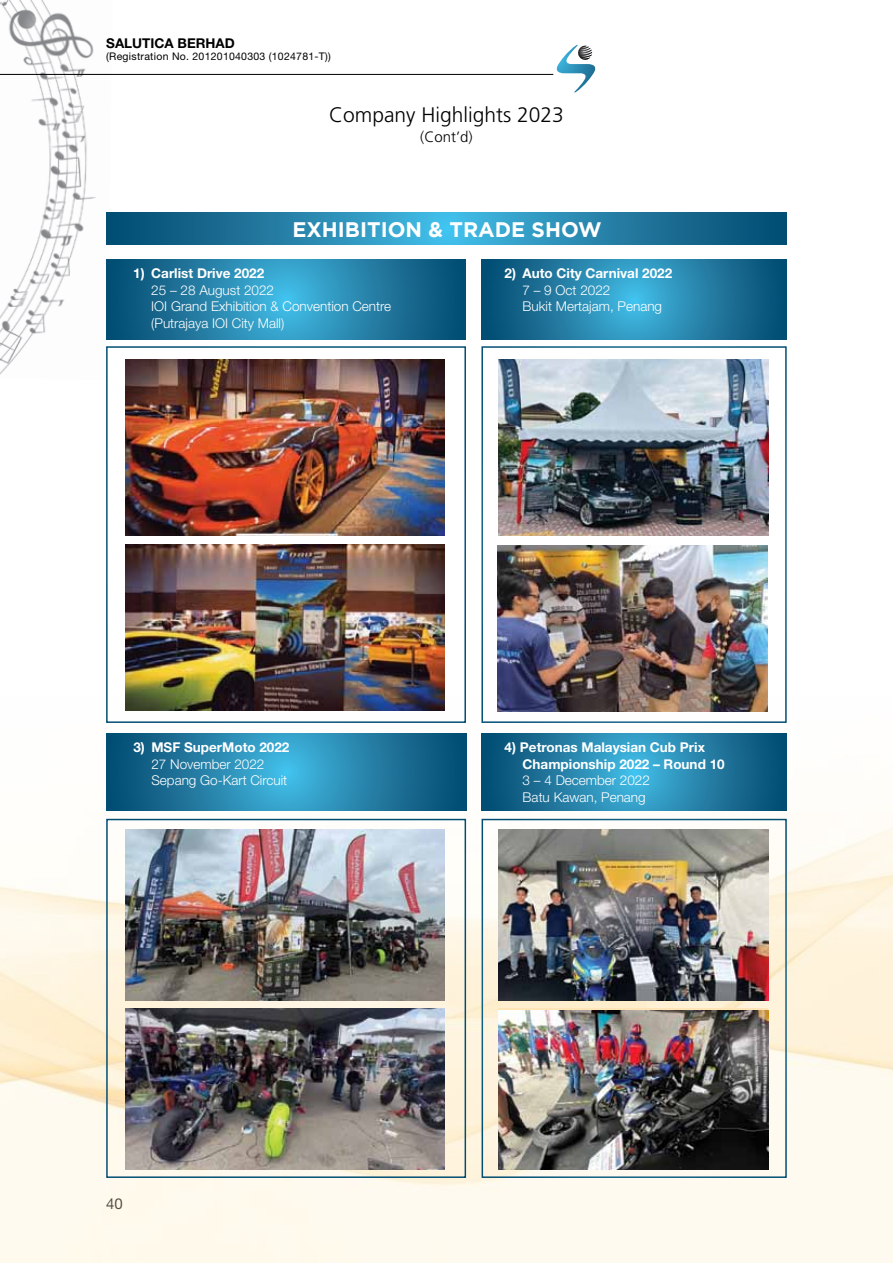
<style>
.page{position:relative;width:893px;height:1263px;background:#fff}
.page>*{position:absolute;margin:0;border:0;box-sizing:border-box;transform-origin:0 0}
.t1{font:300 21px "Frutiger LT Std";color:#000}
.t2{font:700 21px "Gotham";color:#fff}
.t3{font:300 15px "Frutiger LT Std";color:#000}
.t4{font:15px "Helvetica Neue LT Std";color:#000}
.t5{font:300 13.5px/16.5px "Helvetica Neue LT Std";color:#fff}
.t6{font:700 13.5px/16.5px "Helvetica Neue LT Std";color:#fff}
.t7{font:700 13.5px "Helvetica Neue LT Std";color:#000}
.t8{font:10.5px "Helvetica Neue LT Std";letter-spacing:.025em;color:#000}
</style>
<div class="page">
<svg style="left:556px;top:45px;width:40px;height:48px"></svg>
<hr style="left:0;top:74px;width:553px;height:1px;background:#000">
<img style="left:0;top:0;width:113px;height:375px">
<img style="left:0;top:690px;width:893px;height:573px">
<div style="left:481px;top:346px;width:306px;height:377px;border:2px solid #fff"></div>
<img style="left:497px;top:545px;width:270px;height:166px">
<img style="left:498px;top:360px;width:270px;height:175px">
<div style="left:482px;top:819px;width:305px;height:359px;border:2px solid #fff"></div>
<img style="left:498px;top:1011px;width:270px;height:158px">
<img style="left:498px;top:830px;width:270px;height:170px">
<div style="left:106px;top:346px;width:360px;height:377px;border:2px solid #fff"></div>
<img style="left:126px;top:544px;width:318px;height:166px">
<img style="left:126px;top:360px;width:318px;height:175px">
<div style="left:106px;top:819px;width:360px;height:359px;border:2px solid #fff"></div>
<img style="left:126px;top:1008px;width:318px;height:161px">
<img style="left:126px;top:830px;width:318px;height:170px">
<svg style="left:106px;top:259px;width:360px;height:81px;background:#227da4"></svg>
<svg style="left:106px;top:733px;width:360px;height:77px;background:#227da4"></svg>
<svg style="left:481px;top:259px;width:306px;height:81px;background:#217ca3"></svg>
<svg style="left:482px;top:733px;width:305px;height:77px;background:#217ca3"></svg>
<svg style="left:106px;top:213px;width:681px;height:31px;background:#2380a7"></svg>
<p class="t7" style="left:106px;top:35px;width:130px">SALUTICA BERHAD</p>
<p class="t8" style="left:106px;top:50px;width:226px">(Registration No. 201201040303 (1024781-T))</p>
<h1 class="t1" style="left:329px;top:103px;width:236px">Company Highlights 2023</h1>
<p class="t3" style="left:420px;top:128px;width:54px">(Cont’d)</p>
<h1 class="t2" style="left:292px;top:216px;width:81px">EXHI BITION</h1>
<h1 class="t2" style="left:428px;top:216px;width:51px">&amp; TRADE</h1>
<h1 class="t2" style="left:532px;top:216px;width:71px">SHOW</h1>
<p class="t6" style="left:133px;top:265px;width:133px">1) Carlist Drive 2022</p>
<p class="t5" style="left:151px;top:281px;width:241px">25 – 28 August 2022<br>IOI Grand Exhibition &amp; Convention Centre (Putrajaya IOI City Mall)</p>
<p class="t6" style="left:505px;top:265px;width:169px">2) Auto City Carnival 2022</p>
<p class="t5" style="left:523px;top:281px;width:141px">7 – 9 Oct 2022<br>Bukit Mertajam, Penang</p>
<p class="t6" style="left:133px;top:739px;width:158px">3) MSF SuperMoto 2022</p>
<p class="t5" style="left:151px;top:755px;width:137px">27 November 2022<br>Sepang Go-Kart Circuit</p>
<p class="t4" style="left:106px;top:1194px;width:18px">40</p>
<p class="t6" style="left:523px;top:739px;width:204px;text-indent:-18px">4) Petronas Malaysian Cub Prix<br>Championship 2022 – Round 10</p>
<p class="t5" style="left:523px;top:772px;width:129px">3 – 4 December 2022<br>Batu Kawan, Penang</p>
</div>
